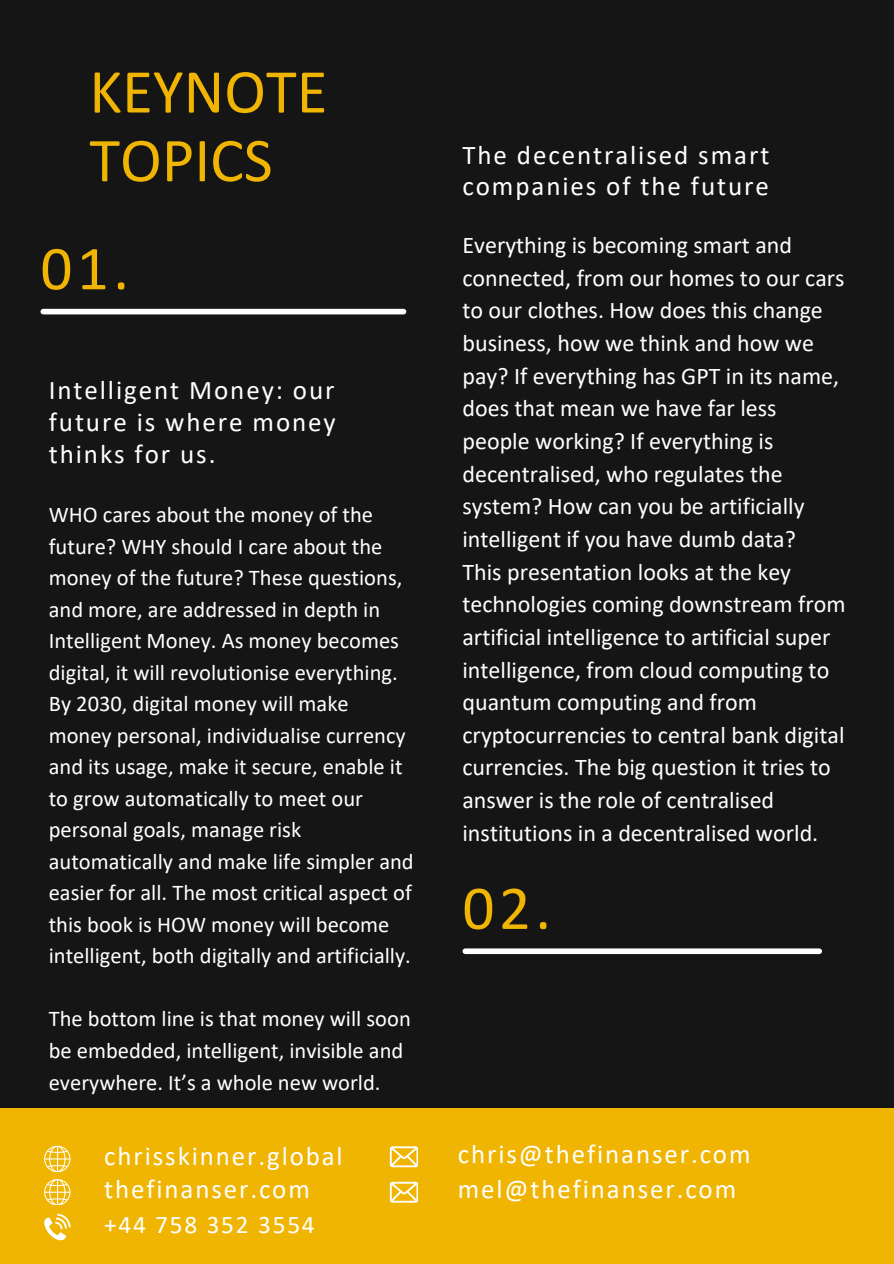
<style>
.page{position:relative;width:894px;height:1264px;background:#fff}
.page>*{position:absolute;margin:0;border:0;box-sizing:border-box;transform-origin:0 0}
.t1{font:63px/68.7px "Calibri";color:#f0b503}
.t2{font:27px/31.5px "Calibri";letter-spacing:.07em;color:#fff;text-align:justify}
.t3{font:26.85px "Calibri";letter-spacing:.07em;color:#fff}
.t4{font:25.35px "Calibri";letter-spacing:.07em;color:#fff}
.t5{font:24px/32.7px "Calibri";color:#fff}
.t6{font:22.5px/31.5px "Calibri";color:#fff}
</style>
<div class="page">
<div style="left:0;top:0;width:893px;height:1263px;background:#151515"></div>
<div style="left:43px;top:309px;width:360px;height:5px;background:#fff"></div>
<div style="left:465px;top:948px;width:354px;height:6px;background:#fff"></div>
<div style="left:0;top:1108px;width:893px;height:155px;background:#f0b503"></div>
<svg style="left:44px;top:1214px;width:26px;height:26px"></svg>
<svg style="left:390px;top:1146px;width:28px;height:21px"></svg>
<svg style="left:390px;top:1181px;width:28px;height:21px"></svg>
<svg style="left:44px;top:1145px;width:26px;height:26px"></svg>
<svg style="left:44px;top:1179px;width:26px;height:25px"></svg>
<h1 class="t1" style="left:89px;top:62px;width:239px">KEYNOTE<br>TOPICS</h1>
<p class="t1" style="left:40px;top:239px;width:90px">01.</p>
<h2 class="t2" style="left:49px;top:377px;width:288px">Intelligent Money: our future is where money thinks for us.</h2>
<h1 class="t6" style="left:49px;top:501px;width:366px">WHO cares about the money of the future? WHY should I care about the money of the future? These questions, and more, are addressed in depth in Intelligent Money. As money becomes digital, it will revolutionise everything.<br>By 2030, digital money will make money personal, individualise currency and its usage, make it secure, enable it to grow automatically to meet our personal goals, manage risk automatically and make life simpler and easier for all. The most critical aspect of this book is HOW money will become intelligent, both digitally and artificially.</h1>
<h2 class="t6" style="left:49px;top:1005px;width:363px">The bottom line is that money will soon be embedded, intelligent, invisible and everywhere. It’s a whole new world.</h2>
<p class="t3" style="left:104px;top:1144px;width:240px">chrisskinner.global</p>
<p class="t3" style="left:104px;top:1177px;width:207px">thefinanser.com</p>
<p class="t4" style="left:104px;top:1213px;width:212px">+44 758 352 3554</p>
<p class="t2" style="left:462px;top:141px;width:308px">The decentralised smart companies of the future</p>
<p class="t5" style="left:462px;top:231px;width:383px">Everything is becoming smart and connected, from our homes to our cars to our clothes. How does this change business, how we think and how we pay? If everything has GPT in its name, does that mean we have far less people working? If everything is decentralised, who regulates the system? How can you be artificially intelligent if you have dumb data?</p>
<p class="t5" style="left:462px;top:557px;width:384px">This presentation looks at the key technologies coming downstream from artificial intelligence to artificial super intelligence, from cloud computing to quantum computing and from cryptocurrencies to central bank digital currencies. The big question it tries to answer is the role of centralised institutions in a decentralised world.</p>
<h1 class="t1" style="left:462px;top:878px;width:90px">02.</h1>
<h2 class="t3" style="left:457px;top:1142px;width:294px">chris@thefinanser.com</h2>
<h2 class="t3" style="left:457px;top:1177px;width:280px">mel@thefinanser.com</h2>
</div>
